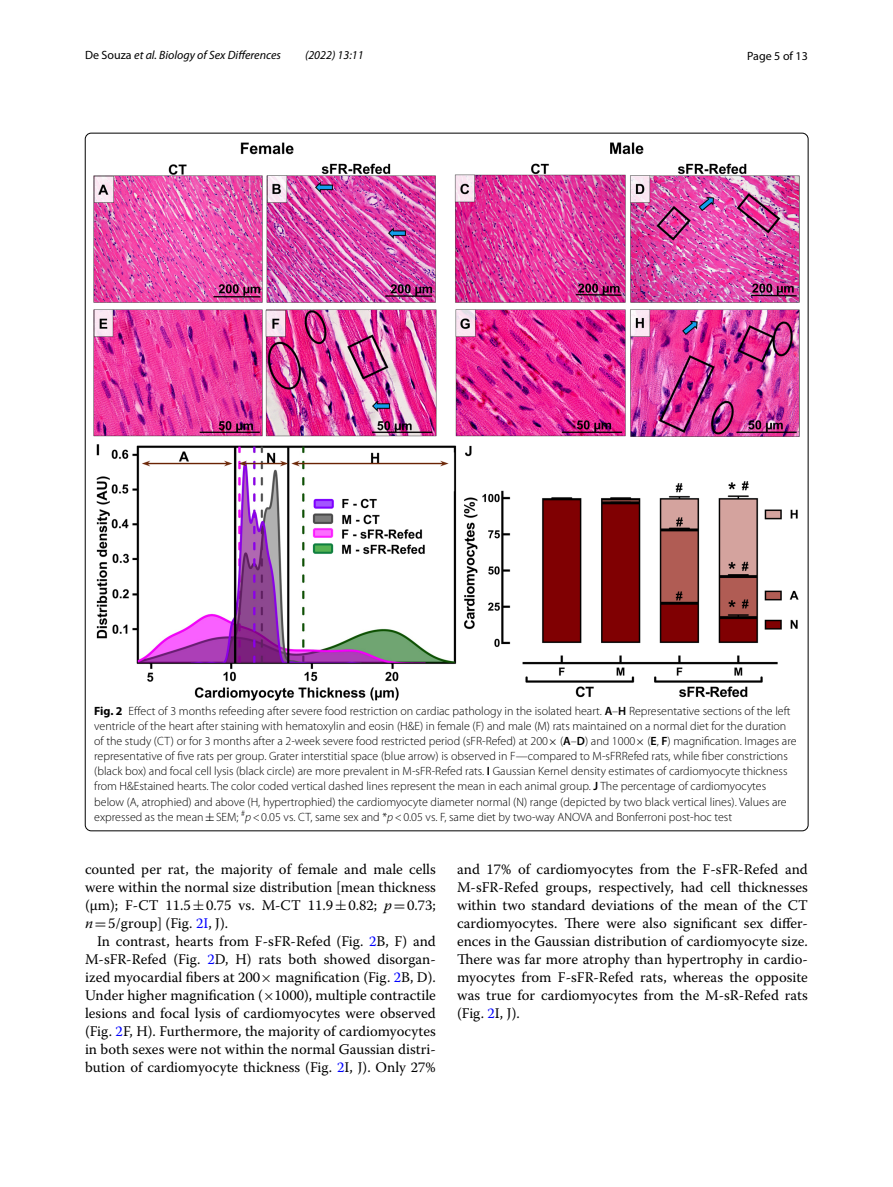
<style>
.page{position:relative;width:893px;height:1187px;background:#fff}
.page>*{position:absolute;margin:0;border:0;box-sizing:border-box;transform-origin:0 0}
.t1{font:14.7px/18px "Warnock Pro";color:#000;text-align:justify}
.t2{font:300 12px/15px "Myriad Pro";color:#000}
.t3{font:italic 12px "Myriad Pro";color:#000}
.t4{font:12px "Myriad Pro";color:#000}
.s1{font-style:normal}
.s2{font-weight:700}
.s3{font-weight:600}
.s4{font-family:"MTSY";font-weight:400}
.s5{font-style:italic}
.s6{font-family:"MTSY"}
.s7{font-family:"Warnock Pro It 4"}
.s8{color:#00f}
</style>
<div class="page">
<img style="left:94px;top:142px;width:706px;height:558px">
<p class="t3" style="left:85px;top:48px;width:197px"><span class="s1">De Souza</span> et al. Biology of Sex Differences</p>
<p class="t3" style="left:305px;top:48px;width:60px">(2022) 13:11</p>
<p class="t4" style="left:747px;top:48px;width:62px">Page 5 of 13</p>
<p class="t2" style="left:94px;top:704px;width:704px"><span class="s2">Fig. 2</span> Effect of 3 months refeeding after severe food restriction on cardiac pathology in the isolated heart. <span class="s3">A</span>–<span class="s3">H</span> Representative sections of the left ventricle of the heart after staining with hematoxylin and eosin (H&amp;E) in female (F) and male (M) rats maintained on a normal diet for the duration of the study (CT) or for 3 months after a 2-week severe food restricted period (sFR-Refed) at 200<span class="s4">×</span> (<span class="s3">A</span>–<span class="s3">D</span>) and 1000<span class="s4">×</span> (<span class="s3">E</span>, <span class="s3">F</span>) magnification. Images are representative of five rats per group. Grater interstitial space (blue arrow) is observed in F—compared to M-sFRRefed rats, while fiber constrictions (black box) and focal cell lysis (black circle) are more prevalent in M-sFR-Refed rats. <span class="s3">I</span> Gaussian Kernel density estimates of cardiomyocyte thickness from H&amp;Estained hearts. The color coded vertical dashed lines represent the mean in each animal group. <span class="s3">J</span> The percentage of cardiomyocytes below (A, atrophied) and above (H, hypertrophied) the cardiomyocyte diameter normal (N) range (depicted by two black vertical lines). Values are expressed as the mean<span class="s4">±</span>SEM; <sup>#</sup><span class="s5">p</span>&lt;0.05 vs. CT, same sex and *<span class="s5">p</span>&lt;0.05 vs. F, same diet by two-way ANOVA and Bonferroni post-hoc test</p>
<p class="t1" style="left:85px;top:860px;width:352px">counted per rat, the majority of female and male cells were within the normal size distribution [mean thickness (µm); F-CT 11.5<span class="s6">±</span>0.75 vs. M-CT 11.9<span class="s6">±</span>0.82; <span class="s7">p</span><span class="s6">=</span>0.73; <span class="s7">n</span><span class="s6">=</span>5/group] (Fig. <span class="s8">2I</span>, J).</p>
<p class="t1" style="left:85px;top:932px;width:352px;text-indent:12px">In contrast, hearts from F-sFR-Refed (Fig. <span class="s8">2</span>B, F) and M-sFR-Refed (Fig. <span class="s8">2</span>D, H) rats both showed disorgan&shy;ized myocardial fibers at 200<span class="s6">×</span> magnification (Fig. <span class="s8">2</span>B, D).<br>Under higher magnification (<span class="s6">×</span>1000), multiple contractile lesions and focal lysis of cardiomyocytes were observed (Fig. <span class="s8">2</span>F, H). Furthermore, the majority of cardiomyocytes in both sexes were not within the normal Gaussian distri&shy;bution of cardiomyocyte thickness (Fig. <span class="s8">2</span>I, J). Only 27%</p>
<p class="t1" style="left:457px;top:860px;width:352px">and 17% of cardiomyocytes from the F-sFR-Refed and M-sFR-Refed groups, respectively, had cell thicknesses within two standard deviations of the mean of the CT cardiomyocytes. There were also significant sex differ&shy;ences in the Gaussian distribution of cardiomyocyte size.<br>There was far more atrophy than hypertrophy in cardio&shy;myocytes from F-sFR-Refed rats, whereas the opposite was true for cardiomyocytes from the M-sR-Refed rats (Fig. <span class="s8">2</span>I, J).</p>
</div>
